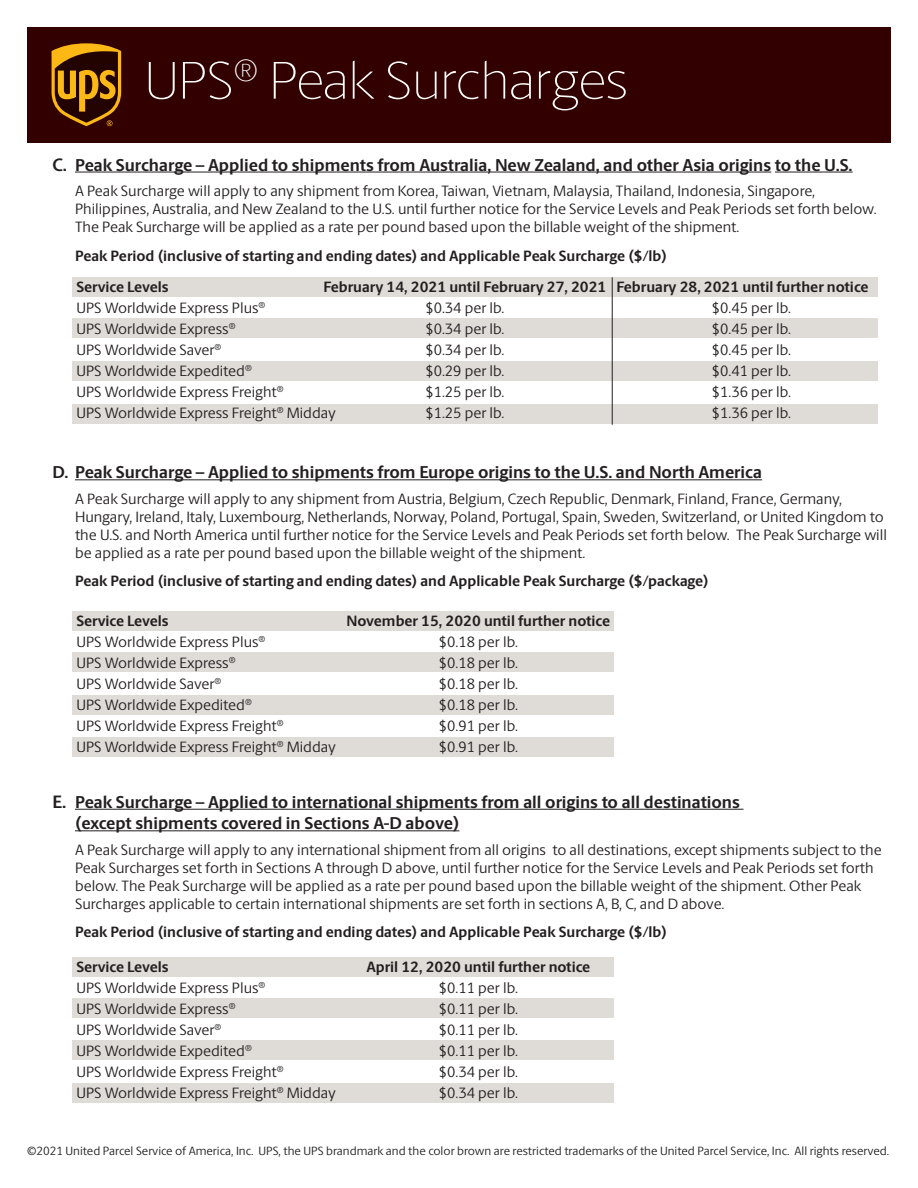
<style>
.page{position:relative;width:918px;height:1188px;background:#fff}
.page>*{position:absolute;margin:0;border:0;box-sizing:border-box;transform-origin:0 0}
.t1{font:200 53.1px "UPS Berlingske Sans";color:#fff}
.t2{font:700 17.25px/21.6px "UPS Berlingske Sans";color:#231f20}
.t3{font:15px/18px "UPS Berlingske Sans";color:#231f20}
.t4{font:700 15px "UPS Berlingske Sans";color:#231f20}
.t5{font:12px "UPS Berlingske Sans";color:#231f20}
.s1{font-size:18px}
</style>
<div class="page">
<hr style="left:75px;top:172px;width:696px;height:1px;background:#231f20">
<hr style="left:775px;top:172px;width:78px;height:1px;background:#231f20">
<hr style="left:75px;top:480px;width:687px;height:1px;background:#231f20">
<hr style="left:75px;top:809px;width:669px;height:1px;background:#231f20">
<hr style="left:75px;top:831px;width:384px;height:1px;background:#231f20">
<div style="left:73px;top:1083px;width:541px;height:20px;background:#dfdbd7"></div>
<div style="left:73px;top:957px;width:541px;height:19px;background:#dfdbd7"></div>
<div style="left:73px;top:998px;width:541px;height:19px;background:#dfdbd7"></div>
<div style="left:73px;top:1040px;width:541px;height:20px;background:#dfdbd7"></div>
<div style="left:73px;top:738px;width:541px;height:19px;background:#dfdbd7"></div>
<div style="left:73px;top:611px;width:541px;height:20px;background:#dfdbd7"></div>
<div style="left:73px;top:652px;width:541px;height:20px;background:#dfdbd7"></div>
<div style="left:73px;top:695px;width:541px;height:19px;background:#dfdbd7"></div>
<div style="left:73px;top:404px;width:805px;height:20px;background:#dfdbd7"></div>
<div style="left:73px;top:278px;width:805px;height:19px;background:#dfdbd7"></div>
<div style="left:73px;top:319px;width:805px;height:19px;background:#dfdbd7"></div>
<div style="left:73px;top:361px;width:805px;height:20px;background:#dfdbd7"></div>
<hr style="left:612px;top:277px;width:1px;height:148px;background:#231f20">
<div style="left:27px;top:27px;width:864px;height:116px;background:#300"></div>
<svg style="left:52px;top:43px;width:69px;height:83px"></svg>
<p class="t1" style="left:145px;top:49px;width:485px">UPS<sup>®</sup> Peak Surcharges</p>
<p class="t2" style="left:52px;top:154px;width:802px"><span class="s1">C.</span> Peak Surcharge – Applied to shipments from Australia, New Zealand, and other Asia origins to the U.S.</p>
<p class="t3" style="left:75px;top:181px;width:803px">A Peak Surcharge will apply to any shipment from Korea, Taiwan, Vietnam, Malaysia, Thailand, Indonesia, Singapore,<br>Philippines, Australia, and New Zealand to the U.S. until further notice for the Service Levels and Peak Periods set forth below.<br>The Peak Surcharge will be applied as a rate per pound based upon the billable weight of the shipment.</p>
<p class="t4" style="left:75px;top:244px;width:594px">Peak Period (inclusive of starting and ending dates) and Applicable Peak Surcharge ($/lb)</p>
<p class="t4" style="left:76px;top:276px;width:94px">Service Levels</p>
<p class="t4" style="left:323px;top:276px;width:547px">February 14, 2021 until February 27, 2021 February 28, 2021 until further notice</p>
<p class="t3" style="left:76px;top:299px;width:191px">UPS Worldwide Express Plus<sup>®</sup></p>
<p class="t3" style="left:425px;top:299px;width:81px">$0.34 per lb.</p>
<p class="t3" style="left:712px;top:299px;width:81px">$0.45 per lb.</p>
<p class="t3" style="left:76px;top:320px;width:161px">UPS Worldwide Express<sup>®</sup></p>
<p class="t3" style="left:425px;top:320px;width:81px">$0.34 per lb.</p>
<p class="t3" style="left:712px;top:320px;width:81px">$0.45 per lb.</p>
<p class="t3" style="left:76px;top:341px;width:147px">UPS Worldwide Saver<sup>®</sup></p>
<p class="t3" style="left:425px;top:341px;width:81px">$0.34 per lb.</p>
<p class="t3" style="left:712px;top:341px;width:81px">$0.45 per lb.</p>
<p class="t3" style="left:76px;top:362px;width:177px">UPS Worldwide Expedited<sup>®</sup></p>
<p class="t3" style="left:425px;top:362px;width:81px">$0.29 per lb.</p>
<p class="t3" style="left:712px;top:362px;width:81px">$0.41 per lb.</p>
<p class="t3" style="left:76px;top:383px;width:209px">UPS Worldwide Express Freight<sup>®</sup></p>
<p class="t3" style="left:425px;top:383px;width:81px">$1.25 per lb.</p>
<p class="t3" style="left:712px;top:383px;width:81px">$1.36 per lb.</p>
<p class="t3" style="left:76px;top:404px;width:261px">UPS Worldwide Express Freight<sup>®</sup> Midday</p>
<p class="t3" style="left:425px;top:404px;width:81px">$1.25 per lb.</p>
<p class="t3" style="left:712px;top:404px;width:81px">$1.36 per lb.</p>
<p class="t2" style="left:52px;top:461px;width:711px">D. Peak Surcharge – Applied to shipments from Europe origins to the U.S. and North America</p>
<p class="t3" style="left:75px;top:489px;width:813px">A Peak Surcharge will apply to any shipment from Austria, Belgium, Czech Republic, Denmark, Finland, France, Germany, Hungary, Ireland, Italy, Luxembourg, Netherlands, Norway, Poland, Portugal, Spain, Sweden, Switzerland, or United Kingdom to the U.S. and North America until further notice for the Service Levels and Peak Periods set forth below. The Peak Surcharge will be applied as a rate per pound based upon the billable weight of the shipment.</p>
<p class="t4" style="left:75px;top:570px;width:635px">Peak Period (inclusive of starting and ending dates) and Applicable Peak Surcharge ($/package)</p>
<p class="t4" style="left:76px;top:610px;width:94px">Service Levels</p>
<p class="t4" style="left:347px;top:610px;width:265px">November 15, 2020 until further notice</p>
<p class="t3" style="left:76px;top:632px;width:191px">UPS Worldwide Express Plus<sup>®</sup></p>
<p class="t3" style="left:439px;top:632px;width:81px">$0.18 per lb.</p>
<p class="t3" style="left:76px;top:653px;width:161px">UPS Worldwide Express<sup>®</sup></p>
<p class="t3" style="left:439px;top:653px;width:81px">$0.18 per lb.</p>
<p class="t3" style="left:76px;top:674px;width:147px">UPS Worldwide Saver<sup>®</sup></p>
<p class="t3" style="left:439px;top:674px;width:81px">$0.18 per lb.</p>
<p class="t3" style="left:76px;top:695px;width:177px">UPS Worldwide Expedited<sup>®</sup></p>
<p class="t3" style="left:439px;top:695px;width:81px">$0.18 per lb.</p>
<p class="t3" style="left:76px;top:716px;width:209px">UPS Worldwide Express Freight<sup>®</sup></p>
<p class="t3" style="left:439px;top:716px;width:81px">$0.91 per lb.</p>
<p class="t3" style="left:76px;top:737px;width:261px">UPS Worldwide Express Freight<sup>®</sup> Midday</p>
<p class="t3" style="left:439px;top:737px;width:81px">$0.91 per lb.</p>
<p class="t2" style="left:75px;top:791px;width:666px;text-indent:-22px"><span class="s1">E.</span> Peak Surcharge – Applied to international shipments from all origins to all destinations (except shipments covered in Sections A-D above)</p>
<p class="t3" style="left:75px;top:840px;width:808px">A Peak Surcharge will apply to any international shipment from all origins to all destinations, except shipments subject to the Peak Surcharges set forth in Sections A through D above, until further notice for the Service Levels and Peak Periods set forth below. The Peak Surcharge will be applied as a rate per pound based upon the billable weight of the shipment. Other Peak Surcharges applicable to certain international shipments are set forth in sections A, B, C, and D above.</p>
<p class="t4" style="left:75px;top:921px;width:594px">Peak Period (inclusive of starting and ending dates) and Applicable Peak Surcharge ($/lb)</p>
<p class="t4" style="left:76px;top:955px;width:94px">Service Levels</p>
<p class="t4" style="left:366px;top:955px;width:225px">April 12, 2020 until further notice</p>
<p class="t3" style="left:76px;top:978px;width:191px">UPS Worldwide Express Plus<sup>®</sup></p>
<p class="t3" style="left:439px;top:978px;width:81px">$0.11 per lb.</p>
<p class="t3" style="left:76px;top:999px;width:161px">UPS Worldwide Express<sup>®</sup></p>
<p class="t3" style="left:439px;top:999px;width:81px">$0.11 per lb.</p>
<p class="t3" style="left:76px;top:1020px;width:147px">UPS Worldwide Saver<sup>®</sup></p>
<p class="t3" style="left:439px;top:1020px;width:81px">$0.11 per lb.</p>
<p class="t3" style="left:76px;top:1041px;width:177px">UPS Worldwide Expedited<sup>®</sup></p>
<p class="t3" style="left:439px;top:1041px;width:81px">$0.11 per lb.</p>
<p class="t3" style="left:76px;top:1062px;width:209px">UPS Worldwide Express Freight<sup>®</sup></p>
<p class="t3" style="left:439px;top:1062px;width:81px">$0.34 per lb.</p>
<p class="t3" style="left:76px;top:1083px;width:261px">UPS Worldwide Express Freight<sup>®</sup> Midday</p>
<p class="t3" style="left:439px;top:1083px;width:81px">$0.34 per lb.</p>
<p class="t5" style="left:27px;top:1142px;width:864px">©2021 United Parcel Service of America, Inc. UPS, the UPS brandmark and the color brown are restricted trademarks of the United Parcel Service, Inc. All rights reserved.</p>
</div>
